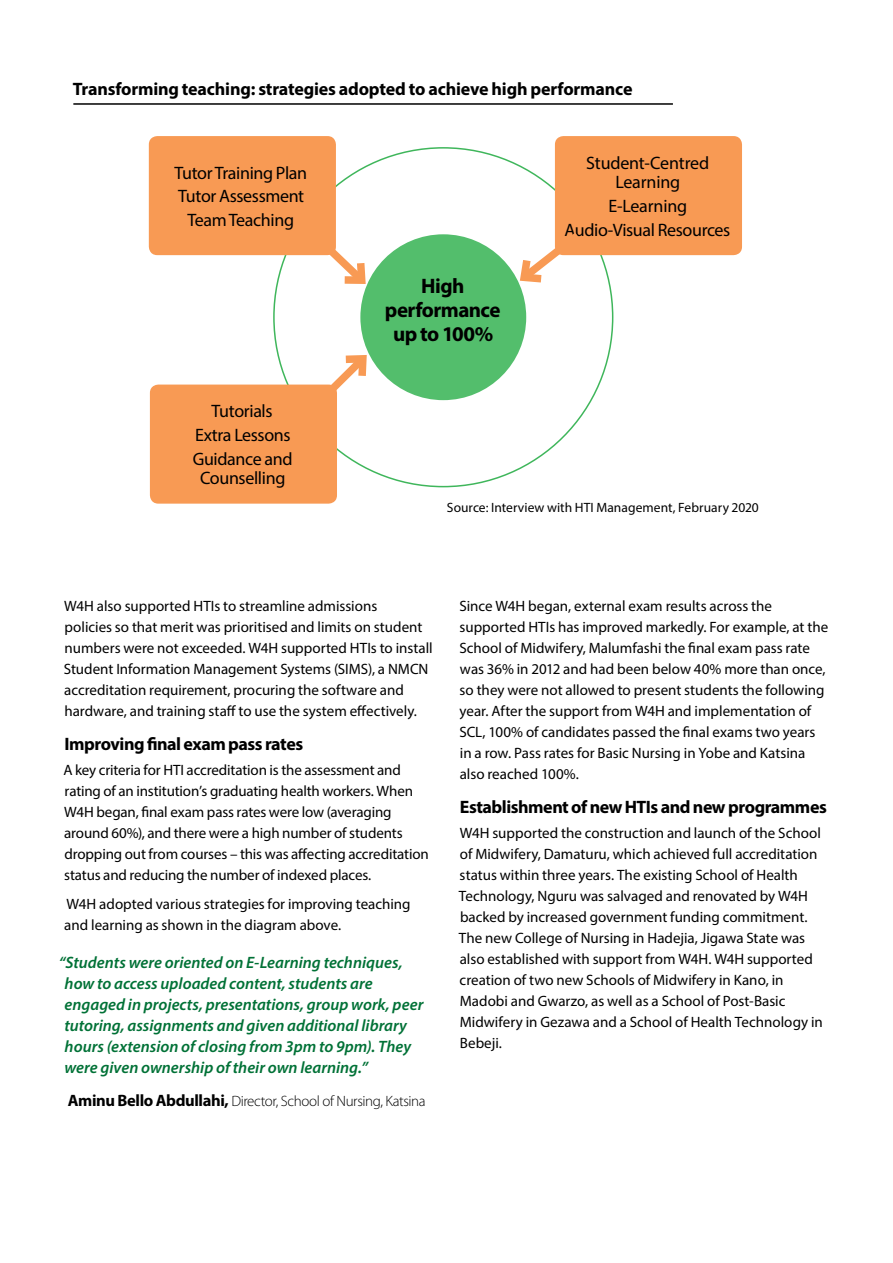
<style>
.page{position:relative;width:893px;height:1263px;background:#fff}
.page>*{position:absolute;margin:0;border:0;box-sizing:border-box;transform-origin:0 0}
.t1{font:700 21px/24px "Myriad Pro";letter-spacing:-.025em;color:#000;text-align:center}
.t2{font:18px/23.7px "Myriad Pro";letter-spacing:-.02em;color:#000;text-align:center}
.t3{font:700 18px "Myriad Pro";letter-spacing:-.02em;color:#000}
.t4{font:italic 600 16.5px/21px "Myriad Pro";color:#007136}
.t5{font:15px/21px "Myriad Pro";color:#000}
.t6{font:300 15px "Myriad Pro";letter-spacing:-.025em;color:#000}
.t7{font:13.5px "Myriad Pro";letter-spacing:.005em;color:#000}
.s1{font-weight:700;font-size:16.5px}
</style>
<div class="page">
<hr style="left:73px;top:103px;width:600px;height:2px;background:#000">
<div style="left:555px;top:136px;width:187px;height:119px;background:#f89a54;border-radius:9px"></div>
<div style="left:149px;top:136px;width:187px;height:119px;background:#f89a54;border-radius:9px"></div>
<div style="left:150px;top:385px;width:187px;height:119px;background:#f89a54;border-radius:9px"></div>
<div style="left:360px;top:234px;width:166px;height:166px;background:#53be6c;border-radius:50%"></div>
<svg style="left:311px;top:247px;width:61px;height:44px"></svg>
<svg style="left:310px;top:348px;width:63px;height:44px"></svg>
<svg style="left:514px;top:225px;width:74px;height:63px"></svg>
<p class="t3" style="left:73px;top:77px;width:561px">Transforming teaching: strategies adopted to achieve high performance</p>
<p class="t2" style="left:174px;top:160px;width:134px">Tutor Training Plan<br>Tutor Assessment<br>Team Teaching</p>
<p class="t2" style="left:193px;top:399px;width:101px">Tutorials<br>Extra Lessons<br>Guidance and</p>
<p class="t2" style="left:200px;top:466px;width:87px">Counselling</p>
<h1 class="t1" style="left:385px;top:273px;width:117px">High performance up to 100%</h1>
<p class="t2" style="left:586px;top:153px;width:124px;line-height:19.5px">Student-Centred<br>Learning</p>
<p class="t2" style="left:564px;top:194px;width:167px">E-Learning<br>Audio-Visual Resources</p>
<p class="t7" style="left:447px;top:500px;width:313px">Source: Interview with HTI Management, February 2020</p>
<p class="t5" style="left:64px;top:595px;width:370px">W4H also supported HTIs to streamline admissions<br>policies so that merit was prioritised and limits on student numbers were not exceeded. W4H supported HTIs to install Student Information Management Systems (SIMS), a NMCN accreditation requirement, procuring the software and hardware, and training staff to use the system effectively.</p>
<p class="t3" style="left:65px;top:732px;width:240px">Improving final exam pass rates</p>
<p class="t5" style="left:64px;top:759px;width:367px">A key criteria for HTI accreditation is the assessment and rating of an institution’s graduating health workers. When W4H began, final exam pass rates were low (averaging around 60%), and there were a high number of students dropping out from courses – this was affecting accreditation status and reducing the number of indexed places.</p>
<p class="t5" style="left:64px;top:894px;width:348px">W4H adopted various strategies for improving teaching and learning as shown in the diagram above.</p>
<p class="t4" style="left:64px;top:952px;width:360px;text-indent:-6px">“Students were oriented on E-Learning techniques, how to access uploaded content, students are engaged in projects, presentations, group work, peer tutoring, assignments and given additional library hours (extension of closing from 3pm to 9pm). They were given ownership of their own learning.”</p>
<p class="t6" style="left:68px;top:1092px;width:359px"><span class="s1">Aminu Bello Abdullahi,</span> Director, School of Nursing, Katsina</p>
<p class="t5" style="left:459px;top:595px;width:370px">Since W4H began, external exam results across the supported HTIs has improved markedly. For example, at the School of Midwifery, Malumfashi the final exam pass rate was 36% in 2012 and had been below 40% more than once, so they were not allowed to present students the following year. After the support from W4H and implementation of SCL, 100% of candidates passed the final exams two years in a row. Pass rates for Basic Nursing in Yobe and Katsina also reached 100%.</p>
<p class="t3" style="left:460px;top:795px;width:369px">Establishment of new HTIs and new programmes</p>
<p class="t5" style="left:459px;top:822px;width:365px">W4H supported the construction and launch of the School of Midwifery, Damaturu, which achieved full accreditation status within three years. The existing School of Health Technology, Nguru was salvaged and renovated by W4H backed by increased government funding commitment.<br>The new College of Nursing in Hadejia, Jigawa State was also established with support from W4H. W4H supported creation of two new Schools of Midwifery in Kano, in Madobi and Gwarzo, as well as a School of Post-Basic Midwifery in Gezawa and a School of Health Technology in Bebeji.</p>
</div>
